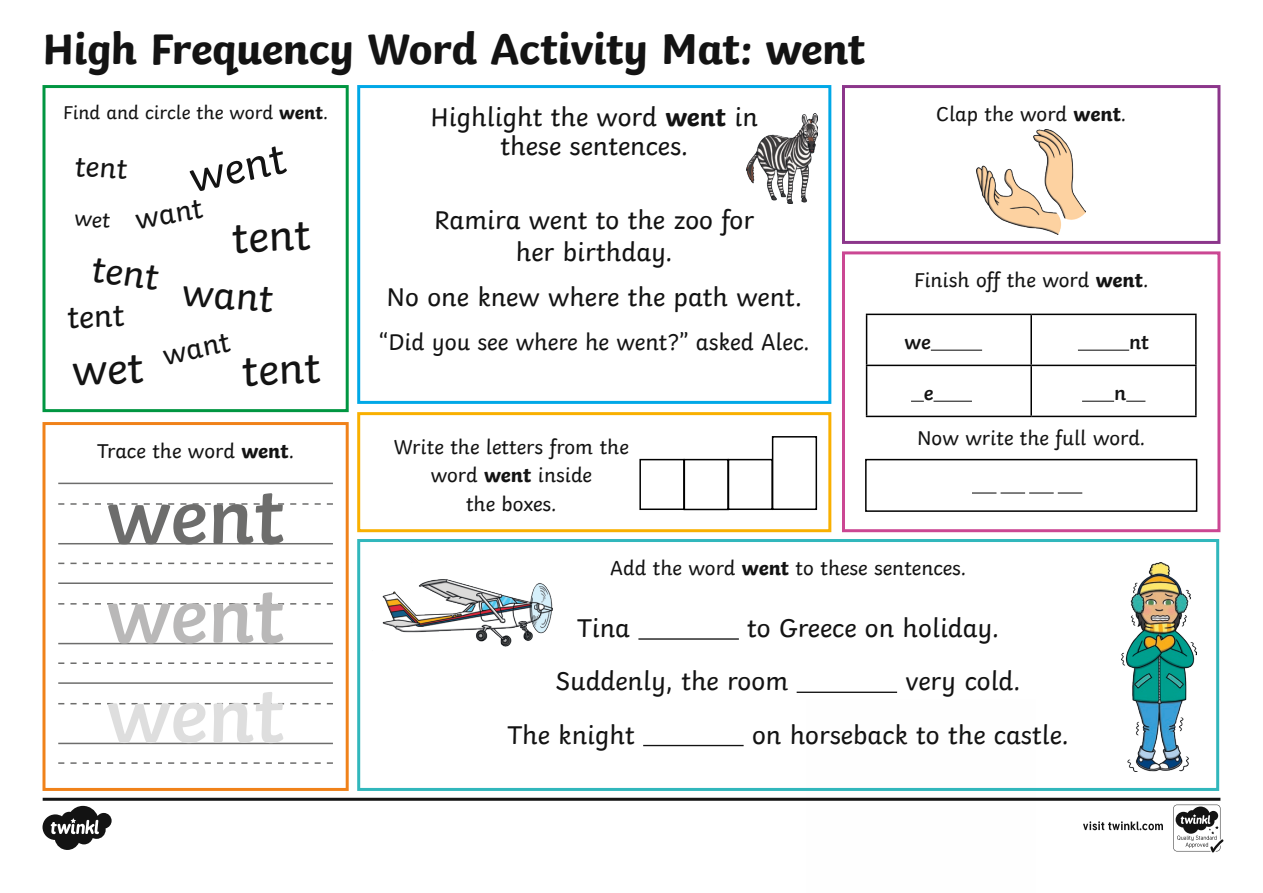
<style>
.page{position:relative;width:1263px;height:893px;background:#fff}
.page>*{position:absolute;margin:0;border:0;box-sizing:border-box;transform-origin:0 0}
.Underline{font:600 81px "Twinkl";color:#6d6d6c}
.Underline-2{font:600 81px "Twinkl";color:#b9b8b8}
.Underline-3{font:600 81px "Twinkl";color:#dedede}
.Heading{font:700 45px "Twinkl";letter-spacing:-.015em;color:#131313}
.Underline-4{font:45px "Twinkl";color:#131313}
.Underline-5{font:40.35px "Twinkl";color:#131313}
.Underline-6{font:38.7px "Twinkl";color:#131313}
.Underline-7{font:32.7px "Twinkl";color:#131313}
.Underline-8{font:30px "Twinkl";color:#131313}
.Body_Copy{font:27px/28.5px "Twinkl";color:#131313;text-align:center}
.Body_Copy-2{font:24px "Twinkl";color:#131313}
.Body_Copy-3{font:21px/28.5px "Twinkl";color:#131313;text-align:center}
.Underline-9{font:21px "Twinkl";color:#131313}
.KS1_Body_Copy{font:600 21px "Twinkl";color:#131313}
.Body_Copy-4{font:19.5px "Twinkl";color:#131313}
.s1{font-weight:700}
</style>
<div class="page">
<svg style="left:43px;top:798px;width:1180px;height:54px"></svg>
<div style="left:357px;top:85px;width:474px;height:319px;border:3px solid #00a8e7"></div>
<div style="left:42px;top:422px;width:307px;height:369px;border:3px solid #f0821a"></div>
<div style="left:42px;top:85px;width:307px;height:327px;border:3px solid #009641"></div>
<hr style="left:638px;top:638px;width:101px;height:2px;background:#131313">
<hr style="left:797px;top:692px;width:100px;height:1px;background:#131313">
<hr style="left:643px;top:745px;width:101px;height:1px;background:#131313">
<div style="left:357px;top:539px;width:862px;height:252px;border:3px solid #31b7bc"></div>
<div style="left:842px;top:85px;width:378px;height:159px;border:3px solid #8c368b"></div>
<div style="left:842px;top:251px;width:378px;height:281px;border:3px solid #cb4793"></div>
<div style="left:357px;top:412px;width:474px;height:120px;border:3px solid #f9b000"></div>
<hr style="left:866px;top:314px;width:165px;height:1px;background:#000">
<hr style="left:866px;top:315px;width:1px;height:50px;background:#000">
<hr style="left:1031px;top:314px;width:165px;height:1px;background:#000">
<hr style="left:1030px;top:315px;width:2px;height:50px;background:#000">
<hr style="left:1195px;top:315px;width:1px;height:50px;background:#000">
<hr style="left:866px;top:365px;width:165px;height:1px;background:#000">
<hr style="left:866px;top:366px;width:1px;height:50px;background:#000">
<hr style="left:1031px;top:365px;width:165px;height:1px;background:#000">
<hr style="left:1030px;top:366px;width:2px;height:50px;background:#000">
<hr style="left:1195px;top:366px;width:1px;height:50px;background:#000">
<hr style="left:866px;top:416px;width:165px;height:1px;background:#000">
<hr style="left:1031px;top:416px;width:165px;height:1px;background:#000">
<hr style="left:931px;top:350px;width:51px;height:1px;background:#131313">
<hr style="left:1078px;top:350px;width:51px;height:1px;background:#131313">
<svg style="left:911px;top:401px;width:13px;height:1px"></svg>
<hr style="left:933px;top:401px;width:39px;height:1px;background:#131313">
<hr style="left:1082px;top:401px;width:32px;height:1px;background:#131313">
<svg style="left:1126px;top:401px;width:19px;height:1px"></svg>
<img style="left:977px;top:129px;width:109px;height:106px">
<div style="left:639px;top:459px;width:46px;height:51px;border:2px solid #000"></div>
<hr style="left:58px;top:543px;width:275px;height:1px;background:#6d6d6c">
<svg style="left:58px;top:503px;width:275px;height:2px"></svg>
<hr style="left:58px;top:483px;width:275px;height:1px;background:#6d6d6c">
<svg style="left:58px;top:563px;width:275px;height:1px"></svg>
<hr style="left:58px;top:643px;width:275px;height:1px;background:#6d6d6c">
<svg style="left:58px;top:603px;width:275px;height:2px"></svg>
<hr style="left:58px;top:582px;width:275px;height:2px;background:#6d6d6c">
<svg style="left:58px;top:662px;width:275px;height:2px"></svg>
<hr style="left:58px;top:743px;width:275px;height:1px;background:#6d6d6c">
<svg style="left:58px;top:703px;width:275px;height:1px"></svg>
<hr style="left:58px;top:682px;width:275px;height:2px;background:#6d6d6c">
<svg style="left:58px;top:762px;width:275px;height:2px"></svg>
<svg style="left:972px;top:493px;width:110px;height:1px"></svg>
<div style="left:865px;top:459px;width:332px;height:53px;border:2px solid #000"></div>
<div style="left:684px;top:459px;width:45px;height:51px;border:2px solid #000"></div>
<div style="left:728px;top:459px;width:45px;height:51px;border:2px solid #000"></div>
<div style="left:772px;top:436px;width:45px;height:74px;border:2px solid #000"></div>
<img style="left:747px;top:113px;width:70px;height:90px">
<img style="left:382px;top:579px;width:171px;height:68px">
<img style="left:1122px;top:563px;width:74px;height:209px">
<p class="Heading" style="left:42px;top:12px;width:824px">High Frequency Word Activity Mat: went</p>
<p class="Body_Copy-4" style="left:63px;top:98px;width:266px">Find and circle the word <span class="s1">went</span>.</p>
<p class="Underline-8" style="left:77px;top:142px;width:54px;rotate:4deg">tent</p>
<p class="Underline-4" style="left:182px;top:143px;width:99px;rotate:-12deg">went</p>
<p class="Underline-8" style="left:131px;top:196px;width:70px;rotate:-10deg">want</p>
<p class="Underline-4" style="left:230px;top:203px;width:80px;rotate:-3deg">tent</p>
<p class="Underline-6" style="left:96px;top:238px;width:69px;rotate:8deg">tent</p>
<p class="Underline-7" style="left:66px;top:292px;width:59px;rotate:-2deg">tent</p>
<p class="Underline-5" style="left:184px;top:261px;width:93px;rotate:4deg">want</p>
<p class="Underline-8" style="left:158px;top:332px;width:70px;rotate:-12deg">want</p>
<p class="Underline-4" style="left:240px;top:336px;width:80px;rotate:-3deg">tent</p>
<p class="Underline-9" style="left:97px;top:434px;width:198px">Trace the word <span class="s1">went</span>.</p>
<p class="Underline" style="left:106px;top:452px;width:180px">went</p>
<p class="Body_Copy" style="left:431px;top:101px;width:329px">Highlight the word <span class="s1">went</span> in these sentences.</p>
<p class="Body_Copy" style="left:434px;top:201px;width:321px;line-height:32.4px">Ramira went to the zoo for her birthday.</p>
<p class="Body_Copy" style="left:387px;top:280px;width:417px">No one knew where the path went.</p>
<p class="Body_Copy-2" style="left:379px;top:323px;width:432px">“Did you see where he went?” asked Alec.</p>
<p class="Body_Copy-3" style="left:394px;top:430px;width:236px">Write the letters from the word <span class="s1">went</span> inside<br>the boxes.</p>
<p class="Underline-9" style="left:936px;top:98px;width:192px">Clap the word <span class="s1">went</span>.</p>
<p class="Body_Copy-3" style="left:914px;top:264px;width:236px">Finish off the word <span class="s1">went</span>.</p>
<p class="KS1_Body_Copy" style="left:905px;top:325px;width:28px">we</p>
<p class="KS1_Body_Copy" style="left:1129px;top:325px;width:21px">nt</p>
<p class="KS1_Body_Copy" style="left:924px;top:376px;width:11px">e</p>
<p class="KS1_Body_Copy" style="left:1114px;top:376px;width:14px">n</p>
<p class="Body_Copy-3" style="left:917px;top:421px;width:230px">Now write the full word.</p>
<p class="Underline-2" style="left:106px;top:551px;width:180px">went</p>
<p class="Underline-3" style="left:106px;top:650px;width:180px">went</p>
<p class="Body_Copy-3" style="left:610px;top:552px;width:358px">Add the word <span class="s1">went</span> to these sentences.</p>
<p class="Body_Copy" style="left:577px;top:611px;width:54px">Tina</p>
<p class="Body_Copy" style="left:747px;top:611px;width:253px">to Greece on holiday.</p>
<p class="Body_Copy" style="left:556px;top:664px;width:234px">Suddenly, the room</p>
<p class="Body_Copy" style="left:905px;top:664px;width:116px">very cold.</p>
<p class="Body_Copy" style="left:507px;top:718px;width:129px">The knight</p>
<p class="Body_Copy" style="left:752px;top:718px;width:318px">on horseback to the castle.</p>
</div>
